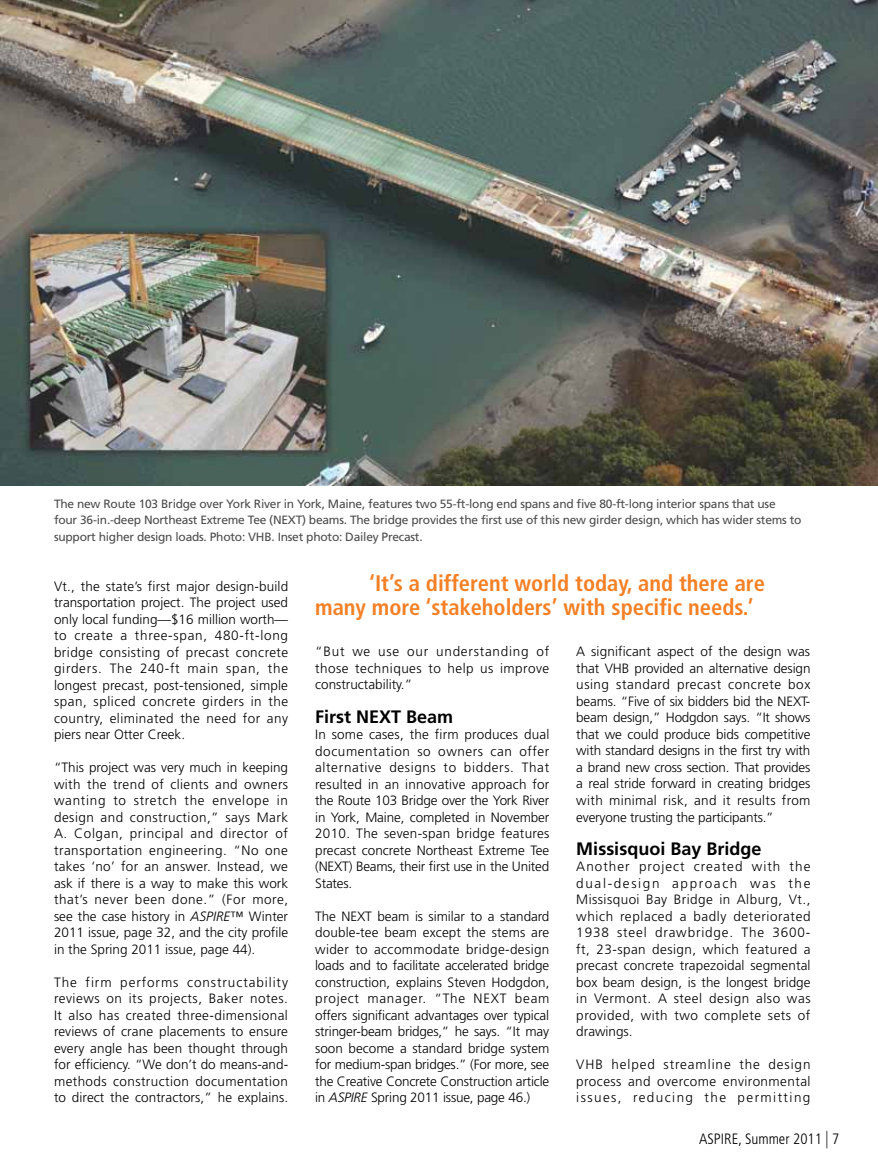
<style>
.page{position:relative;width:878px;height:1175px;background:#fff}
.page>*{position:absolute;margin:0;border:0;box-sizing:border-box;transform-origin:0 0}
.t1{font:700 condensed 22.5px/24.8px "Frutiger LT Std";color:#f58025}
.t2{font:700 18px "Frutiger LT Std";color:#000}
.t3{font:300 condensed 15px "Frutiger LT Std";color:#000}
.t4{font:300 13.5px/16.5px "Frutiger LT Std";color:#000;text-align:justify}
.t5{font:12px/16.5px "Frutiger LT Std";letter-spacing:-.02em;color:#4d4d4f}
.s1{font-style:italic}
.s2{font-size:17.55px}
</style>
<div class="page">
<img style="left:0;top:0;width:878px;height:485px">
<p class="t5" style="left:54px;top:495px;width:749px">The new Route 103 Bridge over York River in York, Maine, features two 55-ft-long end spans and five 80-ft-long interior spans that use four 36-in.-deep Northeast Extreme Tee (NEXT) beams. The bridge provides the first use of this new girder design, which has wider stems to support higher design loads. Photo: VHB. Inset photo: Dailey Precast.</p>
<p class="t4" style="left:54px;top:578px;width:236px">Vt., the state’s first major design-build transportation project. The project used only local funding—$16 million worth— to create a three-span, 480-ft-long bridge consisting of precast concrete girders. The 240-ft main span, the longest precast, post-tensioned, simple span, spliced concrete girders in the country, eliminated the need for any piers near Otter Creek.</p>
<p class="t4" style="left:54px;top:759px;width:236px">“This project was very much in keeping with the trend of clients and owners wanting to stretch the envelope in design and construction,” says Mark A. Colgan, principal and director of transportation engineering. “No one takes ‘no’ for an answer. Instead, we ask if there is a way to make this work that’s never been done.” (For more, see the case history in <span class="s1">ASPIRE</span>™ Winter 2011 issue, page 32, and the city profile in the Spring 2011 issue, page 44).</p>
<p class="t4" style="left:54px;top:973px;width:236px">The firm performs constructability reviews on its projects, Baker notes.<br>It also has created three-dimensional reviews of crane placements to ensure every angle has been thought through for efficiency. “We don’t do means-and&shy;methods construction documentation to direct the contractors,” he explains.</p>
<h1 class="t1" style="left:315px;top:570px;width:451px;text-indent:54px">‘It’s a different world today, and there are many more ‘stakeholders’ with specific needs.’</h1>
<p class="t4" style="left:315px;top:643px;width:236px">“But we use our understanding of those techniques to help us improve constructability.”</p>
<h2 class="t2" style="left:315px;top:705px;width:140px">First NEXT Beam</h2>
<p class="t4" style="left:315px;top:726px;width:236px">In some cases, the firm produces dual documentation so owners can offer alternative designs to bidders. That resulted in an innovative approach for the Route 103 Bridge over the York River in York, Maine, completed in November 2010. The seven-span bridge features precast concrete Northeast Extreme Tee (NEXT) Beams, their first use in the United States.</p>
<p class="t4" style="left:315px;top:908px;width:236px">The NEXT beam is similar to a standard double-tee beam except the stems are wider to accommodate bridge-design loads and to facilitate accelerated bridge construction, explains Steven Hodgdon, project manager. “The NEXT beam offers significant advantages over typical stringer-beam bridges,” he says. “It may soon become a standard bridge system for medium-span bridges.” (For more, see the Creative Concrete Construction article in <span class="s1">ASPIRE</span> Spring 2011 issue, page 46.)</p>
<p class="t4" style="left:576px;top:643px;width:236px">A significant aspect of the design was that VHB provided an alternative design using standard precast concrete box beams. “Five of six bidders bid the NEXT&shy;beam design,” Hodgdon says. “It shows that we could produce bids competitive with standard designs in the first try with a brand new cross section. That provides a real stride forward in creating bridges with minimal risk, and it results from everyone trusting the participants.”</p>
<h2 class="t2" style="left:576px;top:837px;width:187px">Missisquoi Bay Bridge</h2>
<p class="t4" style="left:576px;top:858px;width:236px">Another project created with the dual-design approach was the Missisquoi Bay Bridge in Alburg, Vt., which replaced a badly deteriorated 1938 steel drawbridge. The 3600- ft, 23-span design, which featured a precast concrete trapezoidal segmental box beam design, is the longest bridge in Vermont. A steel design also was provided, with two complete sets of drawings.</p>
<p class="t4" style="left:576px;top:1056px;width:236px">VHB helped streamline the design process and overcome environmental issues, reducing the permitting</p>
<p class="t3" style="left:699px;top:1130px;width:142px">ASPIRE, Summer 2011 <span class="s2">|</span> 7</p>
</div>
